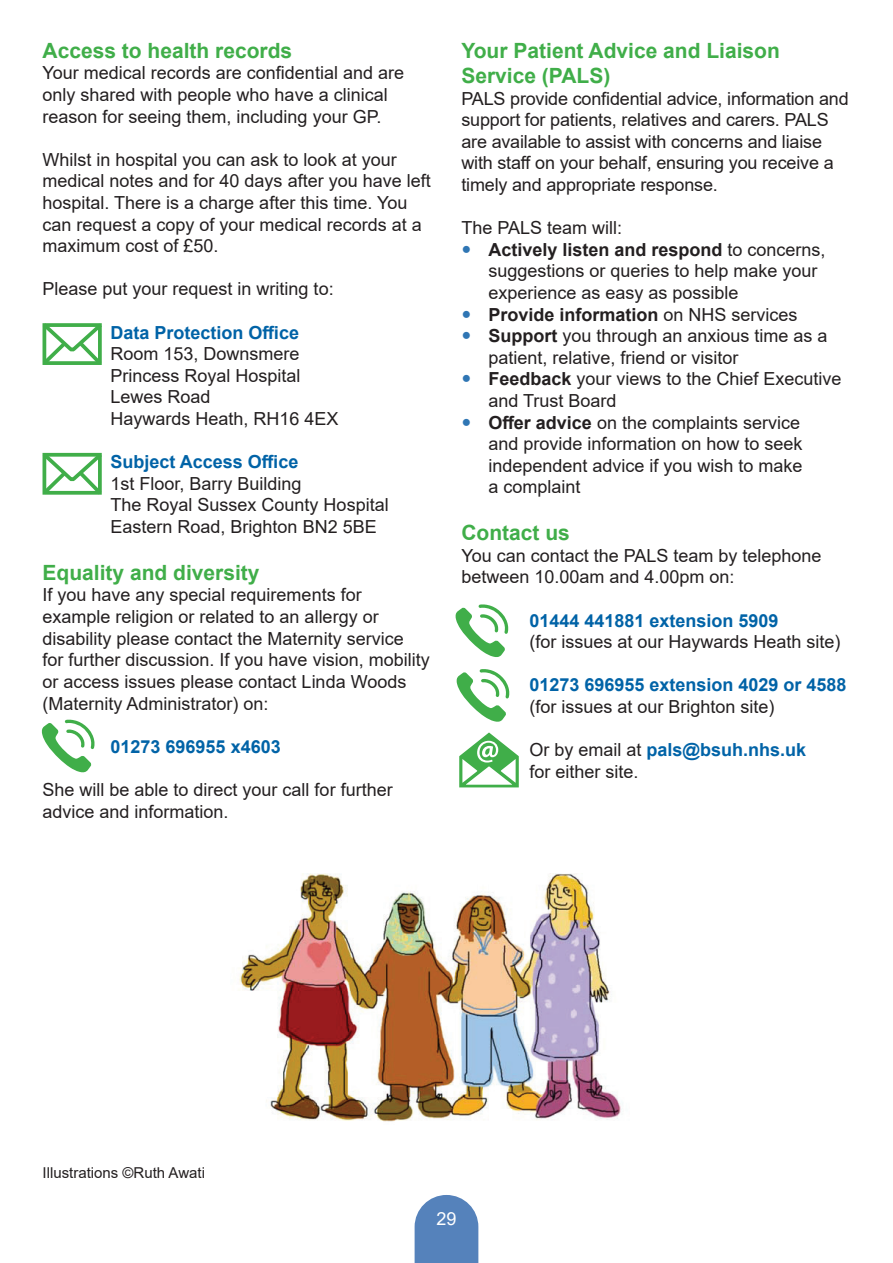
<style>
.page{position:relative;width:893px;height:1263px;background:#fff}
.page>*{position:absolute;margin:0;border:0;box-sizing:border-box;transform-origin:0 0}
.subtitle{font:700 21px/25.2px "Arial";color:#40ae49}
.body_text{font:18px/21.6px "Arial";color:#231f20}
.body_text-2{font:700 18px/21.6px "Arial";color:#0163a7}
.t1{font:700 18px "Arial";color:#231f20}
.t2{font:18px "Arial";color:#fff}
.t3{font:15px "Arial";color:#231f20}
.s1{font-weight:400;color:#231f20}
.s2{font-weight:700;color:#0163a7}
.s3{font-weight:700}
.s4{font-weight:400}
</style>
<div class="page">
<svg style="left:415px;top:1195px;width:63px;height:68px;background:#658ec1"></svg>
<svg style="left:456px;top:604px;width:52px;height:53px"></svg>
<svg style="left:457px;top:669px;width:52px;height:53px"></svg>
<svg style="left:42px;top:720px;width:52px;height:52px"></svg>
<svg style="left:459px;top:732px;width:60px;height:56px"></svg>
<svg style="left:42px;top:323px;width:60px;height:42px"></svg>
<svg style="left:42px;top:452px;width:60px;height:43px"></svg>
<img style="left:239px;top:873px;width:383px;height:249px">
<p class="subtitle" style="left:43px;top:38px;width:251px">Access to health records</p>
<p class="body_text" style="left:43px;top:62px;width:363px">Your medical records are confidential and are only shared with people who have a clinical reason for seeing them, including your GP.</p>
<p class="body_text" style="left:43px;top:149px;width:390px">Whilst in hospital you can ask to look at your medical notes and for 40 days after you have left hospital. There is a charge after this time. You can request a copy of your medical records at a maximum cost of £50.</p>
<p class="body_text" style="left:43px;top:278px;width:293px">Please put your request in writing to:</p>
<p class="body_text-2" style="left:111px;top:322px;width:191px">Data Protection Office<br><span class="s1">Room 153, Downsmere</span></p>
<p class="body_text" style="left:111px;top:365px;width:230px">Princess Royal Hospital<br>Lewes Road<br>Haywards Heath, RH16 4EX</p>
<p class="body_text" style="left:111px;top:451px;width:280px"><span class="s2">Subject Access Office<br></span>1st Floor, Barry Building<br>The Royal Sussex County Hospital<br>Eastern Road, Brighton BN2 5BE</p>
<p class="subtitle" style="left:43px;top:560px;width:219px">Equality and diversity</p>
<p class="body_text" style="left:43px;top:584px;width:389px">If you have any special requirements for example religion or related to an allergy or disability please contact the Maternity service<br>for further discussion. If you have vision, mobility or access issues please contact Linda Woods (Maternity Administrator) on:</p>
<p class="body_text-2" style="left:111px;top:736px;width:172px">01273 696955 x4603</p>
<p class="body_text" style="left:43px;top:779px;width:352px">She will be able to direct your call for further advice and information.</p>
<p class="subtitle" style="left:461px;top:38px;width:320px">Your Patient Advice and Liaison<br>Service (PALS)</p>
<p class="body_text" style="left:461px;top:87px;width:389px">PALS provide confidential advice, information and support for patients, relatives and carers. PALS are available to assist with concerns and liaise with staff on your behalf, ensuring you receive a timely and appropriate response.</p>
<p class="body_text" style="left:461px;top:217px;width:162px">The PALS team will:</p>
<p class="body_text" style="left:488px;top:239px;width:339px"><span class="s3">Actively listen and respond</span> to concerns, suggestions or queries to help make your experience as easy as possible</p>
<p class="t1" style="left:488px;top:302px;width:311px">Provide information <span class="s4">on NHS services</span></p>
<p class="body_text" style="left:488px;top:325px;width:341px"><span class="s3">Support</span> you through an anxious time as a patient, relative, friend or visitor</p>
<p class="body_text" style="left:488px;top:368px;width:355px"><span class="s3">Feedback</span> your views to the Chief Executive and Trust Board</p>
<p class="body_text" style="left:488px;top:411px;width:316px"><span class="s3">Offer advice</span> on the complaints service and provide information on how to seek independent advice if you wish to make a complaint</p>
<p class="subtitle" style="left:461px;top:520px;width:110px">Contact us</p>
<p class="body_text" style="left:461px;top:545px;width:362px">You can contact the PALS team by telephone between 10.00am and 4.00pm on:</p>
<p class="body_text" style="left:529px;top:609px;width:313px"><span class="s2">01444 441881 extension 5909<br></span>(for issues at our Haywards Heath site)</p>
<p class="body_text-2" style="left:529px;top:674px;width:319px">01273 696955 extension 4029 or 4588 <span class="s1">(for issues at our Brighton site)</span></p>
<p class="body_text" style="left:529px;top:739px;width:278px">Or by email at <span class="s2">pals@bsuh.nhs.uk </span>for either site.</p>
<p class="t3" style="left:43px;top:1162px;width:164px">Illustrations ©Ruth Awati</p>
<p class="t2" style="left:436px;top:1206px;width:22px">29</p>
</div>
